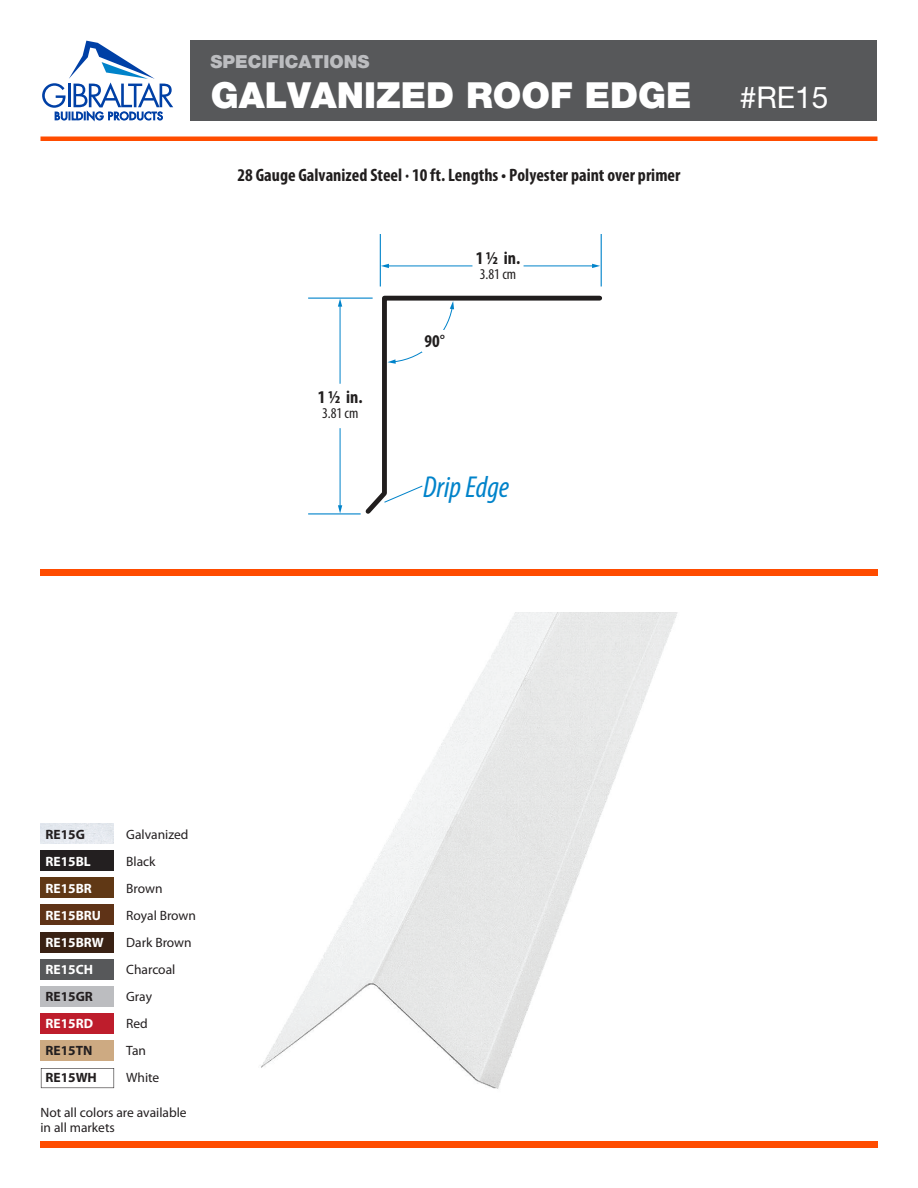
<style>
.page{position:relative;width:918px;height:1188px;background:#fff}
.page>*{position:absolute;margin:0;border:0;box-sizing:border-box;transform-origin:0 0}
.t1{font:900 36px "Helvetica Neue";color:#fff}
.t2{font:italic condensed 30.45px "Myriad Pro";color:#0083ca}
.t3{font:30px "Helvetica Neue";color:#fff}
.t4{font:700 condensed 18px "Myriad Pro";color:#211e1e}
.t5{font:900 18px "Helvetica Neue";color:#bcbdc0}
.t6{font:condensed 15px "Myriad Pro";color:#211e1e}
.t7{font:13.5px/15px "Myriad Pro";color:#231f20}
.t8{font:700 13.5px "Myriad Pro";color:#fff}
.t9{font:700 13.5px "Myriad Pro";color:#231f20}
</style>
<div class="page">
<div style="left:190px;top:40px;width:687px;height:81px;background:#57585a"></div>
<svg style="left:42px;top:41px;width:131px;height:80px"></svg>
<div style="left:40px;top:136px;width:838px;height:5px;background:#ff4c00"></div>
<div style="left:40px;top:1141px;width:838px;height:6px;background:#ff4c00"></div>
<div style="left:40px;top:569px;width:838px;height:6px;background:#ff4c00"></div>
<hr style="left:387px;top:266px;width:207px;height:1px;background:#0083ca">
<svg style="left:381px;top:264px;width:8px;height:4px"></svg>
<svg style="left:592px;top:264px;width:8px;height:4px"></svg>
<div style="left:472px;top:262px;width:52px;height:8px;background:#fff"></div>
<hr style="left:380px;top:234px;width:1px;height:52px;background:#0083ca">
<hr style="left:601px;top:234px;width:1px;height:52px;background:#0083ca">
<hr style="left:340px;top:305px;width:1px;height:202px;background:#0083ca">
<svg style="left:338px;top:505px;width:4px;height:8px"></svg>
<svg style="left:338px;top:299px;width:4px;height:8px"></svg>
<div style="left:336px;top:384px;width:8px;height:44px;background:#fff"></div>
<hr style="left:308px;top:513px;width:53px;height:1px;background:#0083ca">
<hr style="left:308px;top:298px;width:65px;height:1px;background:#0083ca">
<svg style="left:361px;top:295px;width:241px;height:219px"></svg>
<svg style="left:383px;top:485px;width:41px;height:19px"></svg>
<svg style="left:387px;top:301px;width:67px;height:63px"></svg>
<div style="left:423px;top:331px;width:23px;height:21px;background:#fff"></div>
<img style="left:261px;top:613px;width:416px;height:476px">
<div style="left:41px;top:851px;width:73px;height:20px;background:#231f20"></div>
<div style="left:41px;top:878px;width:73px;height:20px;background:#603815"></div>
<div style="left:41px;top:905px;width:73px;height:20px;background:#5f3317"></div>
<div style="left:41px;top:932px;width:73px;height:20px;background:#392113"></div>
<div style="left:41px;top:959px;width:73px;height:20px;background:#57585a"></div>
<div style="left:41px;top:986px;width:73px;height:21px;background:#bcbdc0"></div>
<div style="left:41px;top:1014px;width:73px;height:20px;background:#be1d2c"></div>
<div style="left:41px;top:1041px;width:73px;height:20px;background:#cdaa82"></div>
<svg style="left:41px;top:1068px;width:73px;height:20px"></svg>
<div style="left:40px;top:823px;width:74px;height:21px;background:#e5e9ef"></div>
<h3 class="t5" style="left:211px;top:51px;width:161px">SPECIFICATIONS</h3>
<h1 class="t1" style="left:211px;top:74px;width:482px">GALVANIZED ROOF EDGE</h1>
<h3 class="t3" style="left:740px;top:79px;width:90px">#RE15</h3>
<h3 class="t4" style="left:238px;top:163px;width:444px">28 Gauge Galvanized Steel · 10 ft. Lengths • Polyester paint over primer</h3>
<h3 class="t4" style="left:318px;top:386px;width:46px">1 ½ in.</h3>
<p class="t6" style="left:322px;top:404px;width:38px">3.81 cm</p>
<h3 class="t4" style="left:424px;top:330px;width:22px">90°</h3>
<h3 class="t4" style="left:476px;top:247px;width:46px">1 ½ in.</h3>
<p class="t6" style="left:480px;top:265px;width:38px">3.81 cm</p>
<h2 class="t2" style="left:423px;top:469px;width:88px">Drip Edge</h2>
<p class="t9" style="left:45px;top:826px;width:41px">RE15G</p>
<p class="t7" style="left:126px;top:827px;width:64px">Galvanized</p>
<p class="t8" style="left:45px;top:853px;width:47px">RE15BL</p>
<p class="t7" style="left:126px;top:854px;width:31px">Black</p>
<p class="t8" style="left:45px;top:880px;width:48px">RE15BR</p>
<p class="t7" style="left:126px;top:881px;width:38px">Brown</p>
<p class="t8" style="left:45px;top:907px;width:57px">RE15BRU</p>
<p class="t7" style="left:126px;top:908px;width:71px">Royal Brown</p>
<p class="t8" style="left:45px;top:934px;width:60px">RE15BRW</p>
<p class="t7" style="left:126px;top:935px;width:67px">Dark Brown</p>
<p class="t8" style="left:45px;top:961px;width:49px">RE15CH</p>
<p class="t7" style="left:126px;top:962px;width:51px">Charcoal</p>
<p class="t9" style="left:45px;top:988px;width:49px">RE15GR</p>
<p class="t7" style="left:126px;top:989px;width:27px">Gray</p>
<p class="t8" style="left:45px;top:1015px;width:49px">RE15RD</p>
<p class="t7" style="left:126px;top:1016px;width:23px">Red</p>
<p class="t9" style="left:45px;top:1042px;width:48px">RE15TN</p>
<p class="t7" style="left:126px;top:1043px;width:21px">Tan</p>
<p class="t9" style="left:45px;top:1069px;width:53px">RE15WH</p>
<p class="t7" style="left:126px;top:1070px;width:35px">White</p>
<p class="t7" style="left:41px;top:1105px;width:148px">Not all colors are available in all markets</p>
</div>
